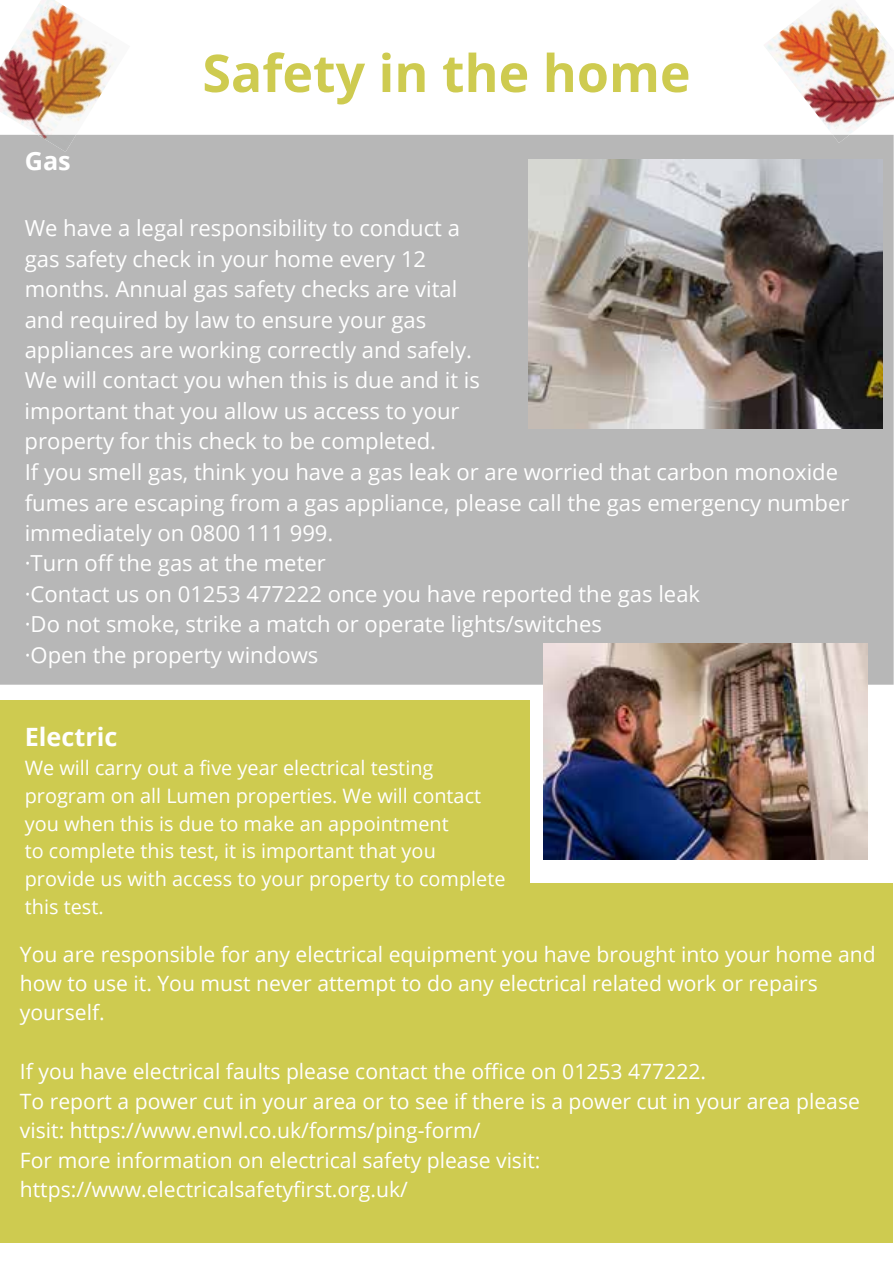
<style>
.page{position:relative;width:894px;height:1264px;background:#fff}
.page>*{position:absolute;margin:0;border:0;box-sizing:border-box;transform-origin:0 0}
.t1{font:700 51.9px "Open Sans";color:#cecb50}
.t2{font:700 25.2px "Open Sans";color:#fff}
.t3{font:22.05px/30.5px "Open Sans";color:#fff}
.t4{font:21.15px/29.4px "Open Sans";color:#fff}
.t5{font:19.8px/27.6px "Open Sans";color:#fff}
</style>
<div class="page">
<div style="left:0;top:135px;width:893px;height:549px;background:#b7b7b7"></div>
<img style="left:528px;top:160px;width:354px;height:269px">
<img style="left:543px;top:643px;width:324px;height:216px">
<div style="left:0;top:700px;width:529px;height:542px;background:#cecb50"></div>
<div style="left:355px;top:883px;width:537px;height:359px;background:#cecb50"></div>
<img style="left:763px;top:4px;width:130px;height:131px">
<img style="left:832px;top:135px;width:17px;height:8px">
<img style="left:0;top:0;width:130px;height:135px">
<img style="left:38px;top:135px;width:38px;height:17px">
<p class="t2" style="left:25px;top:143px;width:48px">Gas</p>
<h1 class="t1" style="left:202px;top:37px;width:489px">Safety in the home</h1>
<p class="t3" style="left:25px;top:212px;width:826px">We have a legal responsibility to conduct a<br>gas safety check in your home every 12<br>months. Annual gas safety checks are vital<br>and required by law to ensure your gas<br>appliances are working correctly and safely.<br>We will contact you when this is due and it is<br>important that you allow us access to your<br>property for this check to be completed.<br>If you smell gas, think you have a gas leak or are worried that carbon monoxide fumes are escaping from a gas appliance, please call the gas emergency number immediately on 0800 111 999.<br>·Turn off the gas at the meter<br>·Contact us on 01253 477222 once you have reported the gas leak<br>·Do not smoke, strike a match or operate lights/switches<br>·Open the property windows</p>
<p class="t2" style="left:25px;top:718px;width:94px">Electric</p>
<p class="t5" style="left:25px;top:753px;width:482px">We will carry out a five year electrical testing program on all Lumen properties. We will contact you when this is due to make an appointment<br>to complete this test, it is important that you provide us with access to your property to complete this test.</p>
<p class="t4" style="left:20px;top:938px;width:857px">You are responsible for any electrical equipment you have brought into your home and how to use it. You must never attempt to do any electrical related work or repairs yourself.</p>
<p class="t4" style="left:20px;top:1056px;width:841px">If you have electrical faults please contact the office on 01253 477222.<br>To report a power cut in your area or to see if there is a power cut in your area please visit: https://www.enwl.co.uk/forms/ping-form/<br>For more information on electrical safety please visit: https://www.electricalsafetyfirst.org.uk/</p>
</div>
